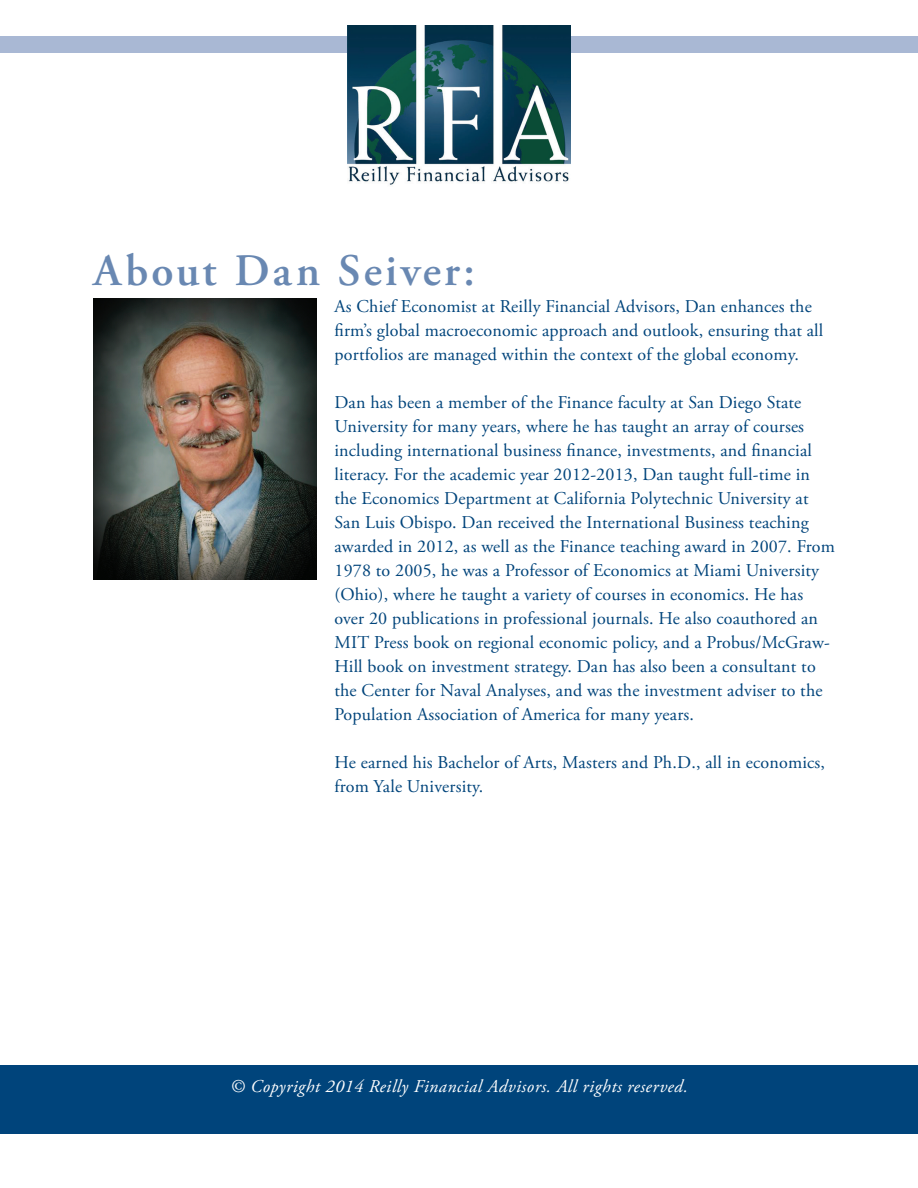
<style>
.page{position:relative;width:918px;height:1188px;background:#fff}
.page>*{position:absolute;margin:0;border:0;box-sizing:border-box;transform-origin:0 0}
.t1{font:600 45px "Adobe Garamond Pro";letter-spacing:.07em;color:#6988b2}
.t2{font:18px/24px "Adobe Garamond Pro";letter-spacing:.01em;color:#00447b}
.t3{font:italic 18px "Adobe Garamond Pro";letter-spacing:.03em;color:#fff}
</style>
<div class="page">
<div style="left:0;top:1066px;width:918px;height:68px;background:#00447b"></div>
<div style="left:571px;top:36px;width:347px;height:16px;background:#a9b8d4"></div>
<div style="left:0;top:36px;width:347px;height:16px;background:#a9b8d4"></div>
<img style="left:347px;top:25px;width:224px;height:160px">
<img style="left:94px;top:299px;width:223px;height:281px">
<h1 class="t1" style="left:94px;top:244px;width:383px">About Dan Seiver:</h1>
<p class="t2" style="left:335px;top:295px;width:490px">As Chief Economist at Reilly Financial Advisors, Dan enhances the firm’s global macroeconomic approach and outlook, ensuring that all portfolios are managed within the context of the global economy.</p>
<p class="t2" style="left:335px;top:391px;width:502px">Dan has been a member of the Finance faculty at San Diego State University for many years, where he has taught an array of courses including international business finance, investments, and financial literacy. For the academic year 2012-2013, Dan taught full-time in the Economics Department at California Polytechnic University at San Luis Obispo. Dan received the International Business teaching awarded in 2012, as well as the Finance teaching award in 2007. From 1978 to 2005, he was a Professor of Economics at Miami University (Ohio), where he taught a variety of courses in economics. He has over 20 publications in professional journals. He also coauthored an MIT Press book on regional economic policy, and a Probus/McGraw-Hill book on investment strategy. Dan has also been a consultant to the Center for Naval Analyses, and was the investment adviser to the Population Association of America for many years.</p>
<p class="t2" style="left:335px;top:751px;width:492px">He earned his Bachelor of Arts, Masters and Ph.D., all in economics, from Yale University.</p>
<p class="t3" style="left:230px;top:1076px;width:459px">© Copyright 2014 Reilly Financial Advisors. All rights reserved.</p>
</div>
